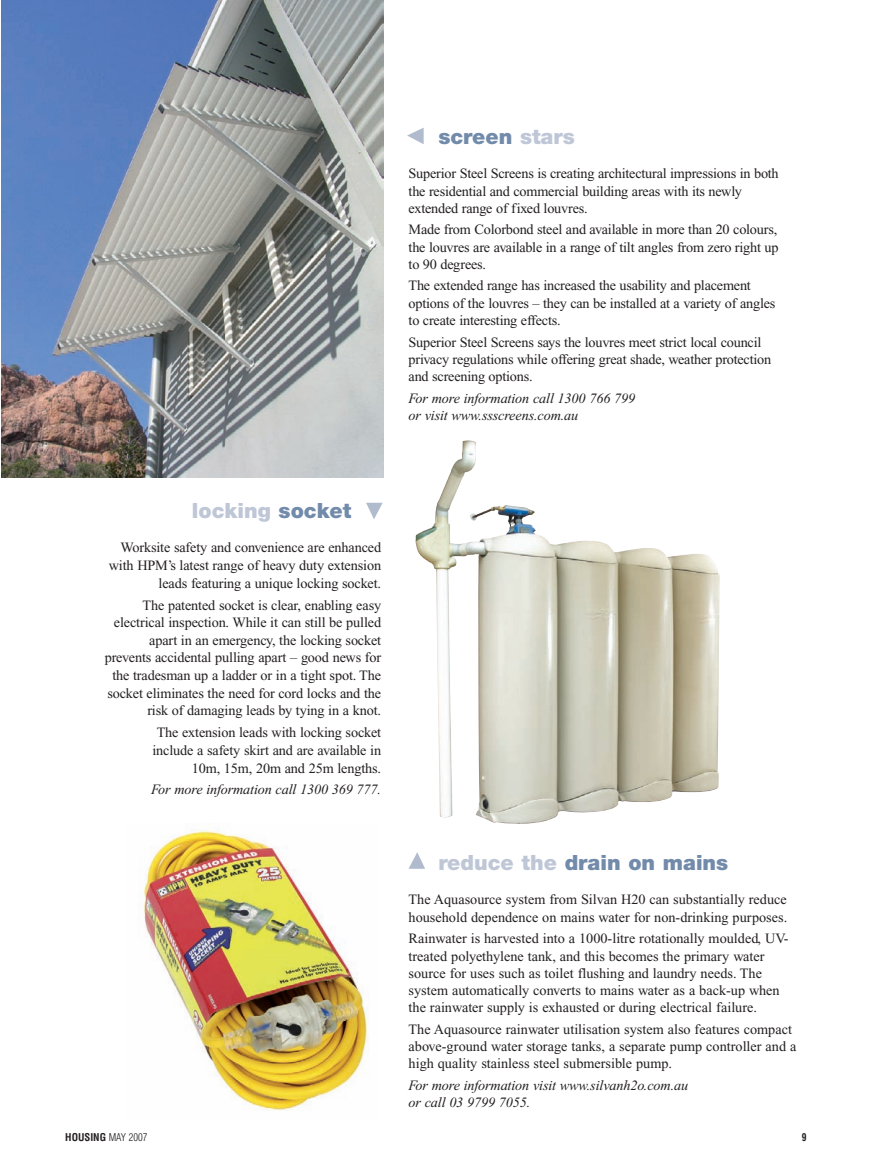
<style>
.page{position:relative;width:872px;height:1170px;background:#fff}
.page>*{position:absolute;margin:0;border:0;box-sizing:border-box;transform-origin:0 0}
.t1{font:900 21px "Helvetica Neue";color:#728baa}
.t2{font:900 21px "Helvetica Neue";color:#bfc7d7}
.t3{font:14.25px/17.2px "Times New Roman";letter-spacing:-.01em;color:#231f20}
.t4{font:italic 14.25px/17.2px "Times New Roman";letter-spacing:-.01em;color:#231f20}
.t5{font:700 condensed 10.5px "Helvetica";color:#231f20}
.t6{font:700 condensed 10.5px "Helvetica";color:#231f20;scale:.9 1}
.s1{color:#bfc7d7}
.s2{color:#728baa}
.s3{font-weight:300}
</style>
<div class="page">
<img style="left:143px;top:829px;width:224px;height:281px">
<svg style="left:407px;top:128px;width:16px;height:16px"></svg>
<img style="left:415px;top:440px;width:304px;height:383px">
<img style="left:2px;top:0;width:381px;height:478px">
<svg style="left:409px;top:852px;width:16px;height:16px"></svg>
<svg style="left:366px;top:502px;width:17px;height:17px"></svg>
<h1 class="t1" style="left:438px;top:129px;width:138px">screen <span class="s1">stars</span></h1>
<p class="t3" style="left:408px;top:166px;width:372px">Superior Steel Screens is creating architectural impressions in both the residential and commercial building areas with its newly extended range of fixed louvres.</p>
<p class="t3" style="left:408px;top:222px;width:371px;text-align:justify">Made from Colorbond steel and available in more than 20 colours, the louvres are available in a range of tilt angles from zero right up to 90 degrees.</p>
<p class="t3" style="left:408px;top:278px;width:368px">The extended range has increased the usability and placement options of the louvres – they can be installed at a variety of angles to create interesting effects.</p>
<p class="t3" style="left:408px;top:334px;width:364px">Superior Steel Screens says the louvres meet strict local council privacy regulations while offering great shade, weather protection and screening options.</p>
<p class="t4" style="left:408px;top:390px;width:228px">For more information call 1300 766 799 or visit www.ssscreens.com.au</p>
<h1 class="t2" style="left:192px;top:502px;width:161px">locking <span class="s2">socket</span></h1>
<p class="t3" style="left:109px;top:540px;width:274px;line-height:17.7px;text-align:right">Worksite safety and convenience are enhanced with HPM’s latest range of heavy duty extension leads featuring a unique locking socket.</p>
<p class="t3" style="left:105px;top:597px;width:278px;line-height:17.7px;text-align:right">The patented socket is clear, enabling easy electrical inspection. While it can still be pulled apart in an emergency, the locking socket prevents accidental pulling apart – good news for the tradesman up a ladder or in a tight spot. The socket eliminates the need for cord locks and the risk of damaging leads by tying in a knot.</p>
<p class="t3" style="left:152px;top:725px;width:230px;text-align:right">The extension leads with locking socket include a safety skirt and are available in<br>10m, 15m, 20m and 25m lengths.</p>
<p class="t4" style="left:151px;top:782px;width:231px">For more information call 1300 369 777.</p>
<h1 class="t1" style="left:438px;top:855px;width:291px"><span class="s1">reduce the</span> drain on mains</h1>
<p class="t3" style="left:408px;top:892px;width:380px">The Aquasource system from Silvan H20 can substantially reduce household dependence on mains water for non-drinking purposes.</p>
<p class="t3" style="left:408px;top:931px;width:381px">Rainwater is harvested into a 1000-litre rotationally moulded, UV&shy;treated polyethylene tank, and this becomes the primary water source for uses such as toilet flushing and laundry needs. The system automatically converts to mains water as a back-up when the rainwater supply is exhausted or during electrical failure.</p>
<p class="t3" style="left:408px;top:1021px;width:389px">The Aquasource rainwater utilisation system also features compact above-ground water storage tanks, a separate pump controller and a high quality stainless steel submersible pump.</p>
<p class="t4" style="left:408px;top:1077px;width:281px">For more information visit www.silvanh2o.com.au or call 03 9799 7055.</p>
<p class="t5" style="left:65px;top:1131px;width:84px">HOUSING <span class="s3">MAY 2007</span></p>
<p class="t6" style="left:802px;top:1131px;width:7px">9</p>
</div>
